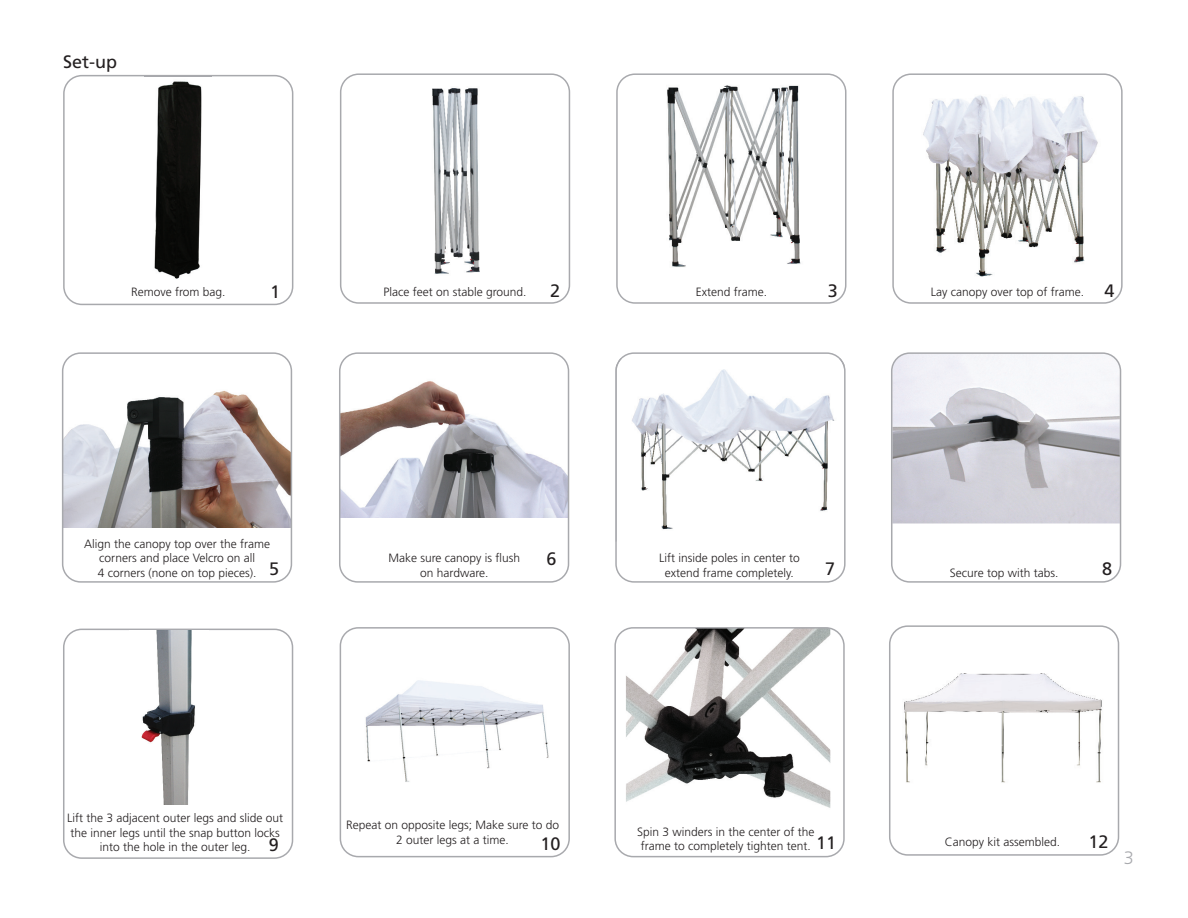
<style>
.page{position:relative;width:1188px;height:918px;background:#fff}
.page>*{position:absolute;margin:0;border:0;box-sizing:border-box;transform-origin:0 0}
.t1{font:18px "Frutiger LT Std";color:#231f20}
.t2{font:300 18px "Frutiger LT Std";color:#a8a9ad}
.t3{font:300 12px/14.4px "Frutiger LT Std";color:#231f20;text-align:center}
</style>
<div class="page">
<img style="left:626px;top:630px;width:204px;height:178px">
<div style="left:614px;top:627px;width:231px;height:230px;border:2px solid #a8a9ad;border-radius:18px"></div>
<img style="left:894px;top:355px;width:226px;height:169px">
<div style="left:891px;top:352px;width:230px;height:231px;border:2px solid #a8a9ad;border-radius:18px"></div>
<svg style="left:615px;top:352px;width:231px;height:231px"></svg>
<div style="left:892px;top:73px;width:231px;height:231px;border:2px solid #a8a9ad;border-radius:18px"></div>
<svg style="left:63px;top:75px;width:230px;height:230px"></svg>
<svg style="left:340px;top:73px;width:230px;height:231px"></svg>
<img style="left:65px;top:391px;width:224px;height:137px">
<div style="left:62px;top:352px;width:230px;height:231px;border:2px solid #a8a9ad;border-radius:18px"></div>
<svg style="left:616px;top:73px;width:230px;height:231px"></svg>
<img style="left:342px;top:381px;width:224px;height:137px">
<div style="left:339px;top:352px;width:230px;height:231px;border:2px solid #a8a9ad;border-radius:18px"></div>
<svg style="left:63px;top:629px;width:230px;height:230px"></svg>
<img style="left:145px;top:75px;width:67px;height:206px">
<img style="left:414px;top:79px;width:81px;height:200px">
<img style="left:647px;top:79px;width:171px;height:200px">
<img style="left:923px;top:95px;width:175px;height:182px">
<img style="left:616px;top:358px;width:228px;height:184px">
<img style="left:129px;top:630px;width:80px;height:174px">
<div style="left:889px;top:625px;width:230px;height:231px;border:2px solid #a8a9ad;border-radius:18px"></div>
<svg style="left:340px;top:627px;width:230px;height:230px"></svg>
<img style="left:904px;top:673px;width:198px;height:110px">
<img style="left:356px;top:644px;width:200px;height:145px">
<h1 class="t1" style="left:63px;top:51px;width:55px">Set-up</h1>
<h1 class="t1" style="left:270px;top:281px;width:12px">1</h1>
<h1 class="t1" style="left:828px;top:281px;width:12px">3</h1>
<h1 class="t1" style="left:1105px;top:280px;width:12px">4</h1>
<h1 class="t1" style="left:550px;top:281px;width:12px">2</h1>
<p class="t3" style="left:131px;top:285px;width:96px">Remove from bag.</p>
<p class="t3" style="left:383px;top:285px;width:145px">Place feet on stable ground.</p>
<p class="t3" style="left:696px;top:285px;width:73px">Extend frame.</p>
<p class="t3" style="left:931px;top:285px;width:155px">Lay canopy over top of frame.</p>
<p class="t3" style="left:84px;top:537px;width:188px">Align the canopy top over the frame corners and place Velcro on all<br>4 corners (none on top pieces).</p>
<p class="t3" style="left:388px;top:551px;width:133px">Make sure canopy is flush on hardware.</p>
<h1 class="t1" style="left:546px;top:548px;width:12px">6</h1>
<p class="t3" style="left:659px;top:551px;width:142px">Lift inside poles in center to extend frame completely.</p>
<h1 class="t1" style="left:269px;top:558px;width:12px">5</h1>
<h1 class="t1" style="left:825px;top:558px;width:12px">7</h1>
<h1 class="t1" style="left:1102px;top:558px;width:12px">8</h1>
<p class="t3" style="left:950px;top:566px;width:110px">Secure top with tabs.</p>
<p class="t3" style="left:67px;top:811px;width:218px">Lift the 3 adjacent outer legs and slide out the inner legs until the snap button locks into the hole in the outer leg.</p>
<h1 class="t1" style="left:269px;top:834px;width:12px">9</h1>
<p class="t3" style="left:346px;top:818px;width:215px">Repeat on opposite legs; Make sure to do<br>2 outer legs at a time.</p>
<p class="t3" style="left:637px;top:825px;width:179px">Spin 3 winders in the center of the frame to completely tighten tent.</p>
<h1 class="t1" style="left:541px;top:834px;width:22px">10</h1>
<h1 class="t1" style="left:816px;top:832px;width:22px">11</h1>
<p class="t3" style="left:945px;top:835px;width:117px">Canopy kit assembled.</p>
<h1 class="t1" style="left:1089px;top:831px;width:22px">12</h1>
<h1 class="t2" style="left:1124px;top:848px;width:12px">3</h1>
</div>
